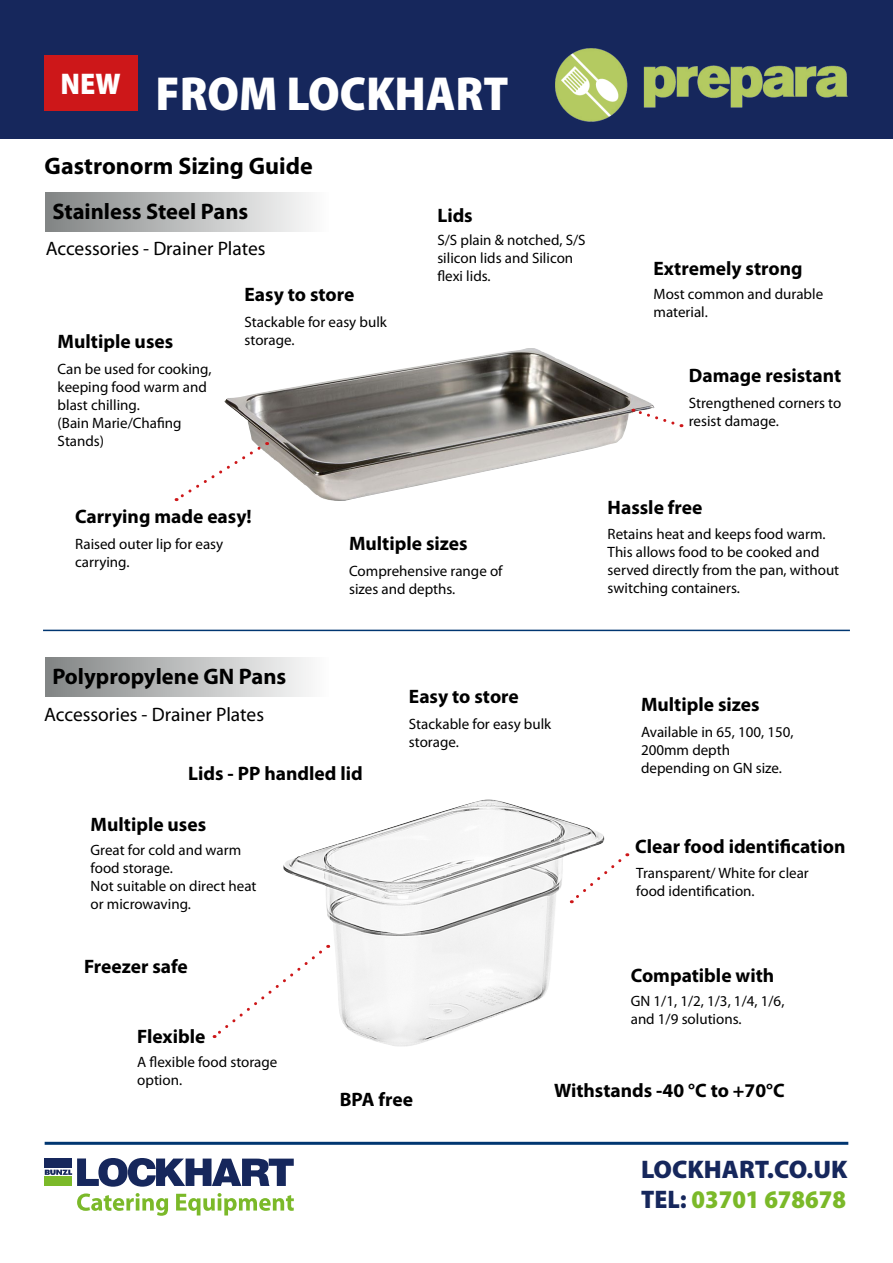
<style>
.page{position:relative;width:893px;height:1263px;background:#fff}
.page>*{position:absolute;margin:0;border:0;box-sizing:border-box;transform-origin:0 0}
.t1{font:900 semi-condensed 48px "Myriad Pro";color:#fff}
.t2{font:900 semi-condensed 30px "Myriad Pro";color:#fff}
.t3{font:900 25.5px/30px "Myriad Pro";color:#16275c}
.t4{font:700 24px "Myriad Pro";color:#000}
.t5{font:700 22.5px "Myriad Pro";color:#000}
.t6{font:700 19.5px "Myriad Pro";color:#000}
.t7{font:19.5px "Myriad Pro";color:#000}
.t8{font:15px/18px "Myriad Pro";color:#000}
.s1{font-stretch:semi-condensed}
.s2{font-stretch:semi-condensed;color:#7bb929}
</style>
<div class="page">
<div style="left:46px;top:192px;width:283px;height:39px;background:linear-gradient(to right,#818585,#fdfdfd)"></div>
<div style="left:0;top:0;width:893px;height:139px;background:#16275c"></div>
<div style="left:44px;top:56px;width:93px;height:55px;background:#cd1719"></div>
<img style="left:555px;top:48px;width:292px;height:74px">
<svg style="left:77px;top:1193px;width:91px;height:23px"></svg>
<svg style="left:176px;top:1193px;width:118px;height:22px"></svg>
<svg style="left:45px;top:1158px;width:249px;height:29px"></svg>
<div style="left:45px;top:1176px;width:27px;height:10px;background:#7bb929"></div>
<div style="left:45px;top:1158px;width:27px;height:10px;background:#16275c"></div>
<hr style="left:45px;top:1142px;width:803px;height:3px;background:#003671">
<img style="left:224px;top:348px;width:430px;height:153px">
<svg style="left:176px;top:442px;width:92px;height:59px"></svg>
<svg style="left:633px;top:408px;width:49px;height:19px"></svg>
<hr style="left:43px;top:630px;width:807px;height:1px;background:#003671">
<div style="left:46px;top:657px;width:283px;height:39px;background:linear-gradient(to right,#818585,#fdfdfd)"></div>
<svg style="left:604px;top:853px;width:24px;height:22px"></svg>
<img style="left:283px;top:799px;width:321px;height:248px">
<svg style="left:213px;top:945px;width:116px;height:93px"></svg>
<h2 class="t2" style="left:60px;top:64px;width:62px">NEW</h2>
<h1 class="t1" style="left:155px;top:63px;width:354px">FROM LOCKHART</h1>
<h3 class="t4" style="left:45px;top:151px;width:270px">Gastronorm Sizing Guide</h3>
<h3 class="t5" style="left:52px;top:196px;width:197px">Stainless Steel Pans</h3>
<h3 class="t7" style="left:46px;top:237px;width:221px">Accessories - Drainer Plates</h3>
<h3 class="t6" style="left:58px;top:329px;width:117px">Multiple uses</h3>
<p class="t8" style="left:58px;top:360px;width:155px">Can be used for cooking, keeping food warm and blast chilling.<br>(Bain Marie/Chafing<br>Stands)</p>
<h3 class="t6" style="left:245px;top:282px;width:111px">Easy to store</h3>
<p class="t8" style="left:245px;top:313px;width:144px">Stackable for easy bulk storage.</p>
<h3 class="t6" style="left:437px;top:203px;width:37px">Lids</h3>
<p class="t8" style="left:437px;top:231px;width:150px">S/S plain &amp; notched, S/S silicon lids and Silicon flexi lids.</p>
<h3 class="t6" style="left:75px;top:504px;width:178px">Carrying made easy!</h3>
<p class="t8" style="left:75px;top:534px;width:150px">Raised outer lip for easy carrying.</p>
<h3 class="t6" style="left:349px;top:531px;width:120px">Multiple sizes</h3>
<p class="t8" style="left:349px;top:561px;width:155px">Comprehensive range of sizes and depths.</p>
<h3 class="t6" style="left:653px;top:256px;width:151px">Extremely strong</h3>
<p class="t8" style="left:653px;top:285px;width:171px">Most common and durable material.</p>
<h3 class="t6" style="left:689px;top:363px;width:154px">Damage resistant</h3>
<p class="t8" style="left:689px;top:394px;width:154px">Strengthened corners to resist damage.</p>
<h3 class="t6" style="left:608px;top:494px;width:96px">Hassle free</h3>
<p class="t8" style="left:608px;top:525px;width:233px">Retains heat and keeps food warm.<br>This allows food to be cooked and served directly from the pan, without switching containers.</p>
<h3 class="t5" style="left:52px;top:661px;width:235px">Polypropylene GN Pans</h3>
<h3 class="t7" style="left:44px;top:702px;width:221px">Accessories - Drainer Plates</h3>
<h3 class="t6" style="left:188px;top:761px;width:176px">Lids - PP handled lid</h3>
<h3 class="t6" style="left:91px;top:812px;width:117px">Multiple uses</h3>
<p class="t8" style="left:91px;top:841px;width:167px">Great for cold and warm food storage.<br>Not suitable on direct heat or microwaving.</p>
<h3 class="t6" style="left:84px;top:953px;width:105px">Freezer safe</h3>
<h3 class="t6" style="left:409px;top:684px;width:111px">Easy to store</h3>
<p class="t8" style="left:409px;top:714px;width:144px">Stackable for easy bulk storage.</p>
<h3 class="t6" style="left:641px;top:692px;width:120px">Multiple sizes</h3>
<p class="t8" style="left:641px;top:722px;width:154px">Available in 65, 100, 150,<br>200mm depth depending on GN size.</p>
<h3 class="t6" style="left:635px;top:833px;width:212px">Clear food identification</h3>
<p class="t8" style="left:636px;top:864px;width:174px">Transparent/ White for clear food identification.</p>
<h3 class="t6" style="left:631px;top:963px;width:145px">Compatible with</h3>
<p class="t8" style="left:631px;top:992px;width:155px">GN 1/1, 1/2, 1/3, 1/4, 1/6, and 1/9 solutions.</p>
<h3 class="t6" style="left:137px;top:1023px;width:70px">Flexible</h3>
<p class="t8" style="left:137px;top:1052px;width:142px">A flexible food storage option.</p>
<h3 class="t6" style="left:340px;top:1087px;width:75px">BPA free</h3>
<h3 class="t6" style="left:554px;top:1077px;width:232px">Withstands -40 °C to +70°C</h3>
<h3 class="t3" style="left:641px;top:1154px;width:208px">LOCKHART.CO.UK<br><span class="s1">TEL:</span> <span class="s2">03701 678678</span></h3>
</div>
